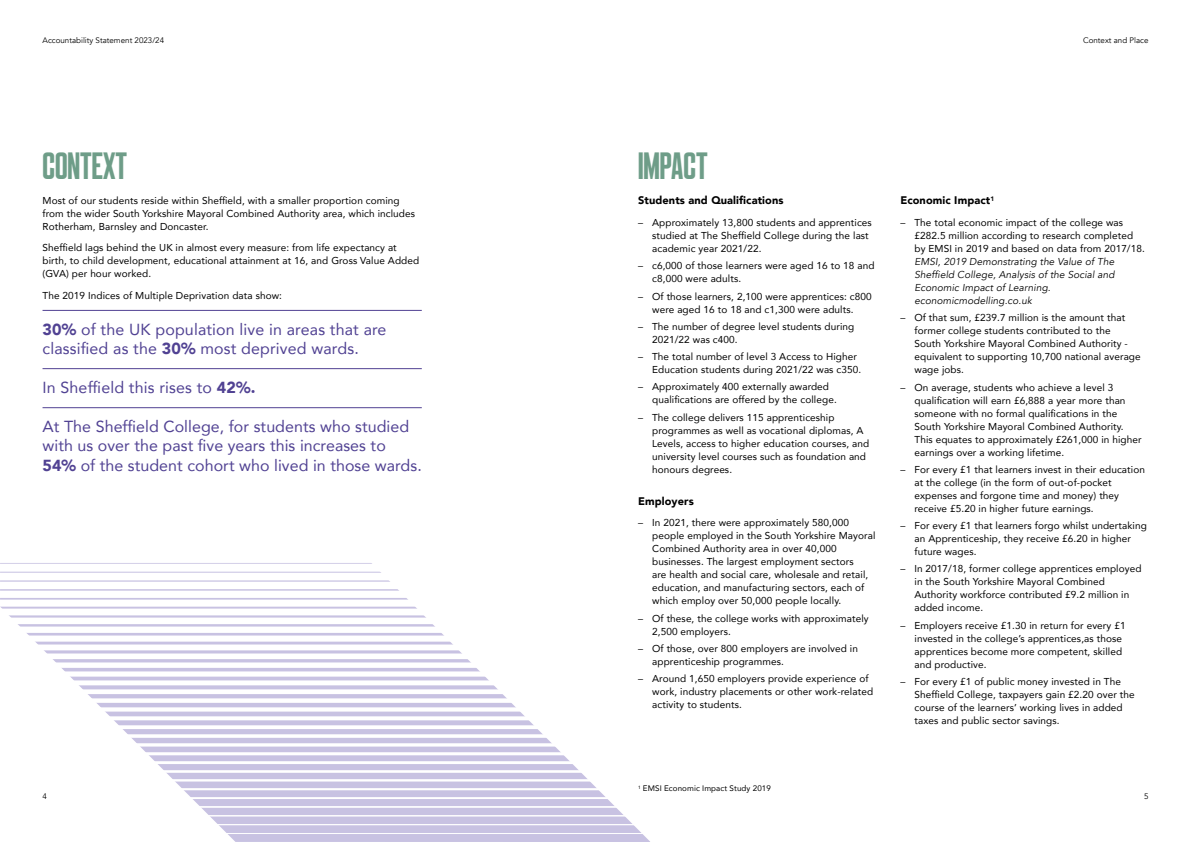
<style>
.page{position:relative;width:1191px;height:842px;background:#fff}
.page>*{position:absolute;margin:0;border:0;box-sizing:border-box;transform-origin:0 0}
.t1{font:300 38px "Beckett";color:#6e9d88}
.t2{font:16px/19.2px "Avenir";letter-spacing:.005em;color:#514293}
.t3{font:900 11px "Avenir";letter-spacing:.01em;color:#000}
.t4{font:10px/13px "Avenir";letter-spacing:.01em;color:#000}
.t5{font:italic 10px/13px "Avenir";letter-spacing:.01em;color:#000}
.t6{font:8px "Avenir";color:#000}
.t7{font:8px "Avenir";letter-spacing:.01em;color:#000}
.s1{font-weight:900}
</style>
<div class="page">
<svg style="left:0;top:563px;width:305px;height:279px"></svg>
<svg style="left:305px;top:563px;width:345px;height:279px"></svg>
<svg style="left:0;top:606px;width:235px;height:236px"></svg>
<hr style="left:43px;top:310px;width:379px;height:1px;background:#514293">
<hr style="left:43px;top:368px;width:379px;height:1px;background:#514293">
<hr style="left:43px;top:407px;width:379px;height:1px;background:#514293">
<p class="t6" style="left:43px;top:35px;width:123px">Accountability Statement 2023/24</p>
<h1 class="t1" style="left:43px;top:146px;width:86px">CONTEXT</h1>
<p class="t4" style="left:43px;top:193px;width:374px">Most of our students reside within Sheffield, with a smaller proportion coming from the wider South Yorkshire Mayoral Combined Authority area, which includes<br>Rotherham, Barnsley and Doncaster.</p>
<p class="t4" style="left:43px;top:241px;width:378px">Sheffield lags behind the UK in almost every measure: from life expectancy at birth, to child development, educational attainment at 16, and Gross Value Added (GVA) per hour worked.</p>
<p class="t4" style="left:43px;top:288px;width:241px">The 2019 Indices of Multiple Deprivation data show:</p>
<h2 class="t2" style="left:43px;top:319px;width:345px"><span class="s1">30%</span> of the UK population live in areas that are classified as the <span class="s1">30%</span> most deprived wards.</h2>
<h2 class="t2" style="left:43px;top:378px;width:215px">In Sheffield this rises to <span class="s1">42%.</span></h2>
<h2 class="t2" style="left:43px;top:417px;width:381px">At The Sheffield College, for students who studied with us over the past five years this increases to<br><span class="s1">54%</span> of the student cohort who lived in those wards.</h2>
<p class="t6" style="left:1083px;top:35px;width:67px">Context and Place</p>
<h1 class="t1" style="left:638px;top:146px;width:71px">IMPACT</h1>
<p class="t3" style="left:638px;top:191px;width:147px">Students and Qualifications</p>
<p class="t4" style="left:652px;top:216px;width:221px;text-indent:-14px">– Approximately 13,800 students and apprentices studied at The Sheffield College during the last academic year 2021/22.</p>
<p class="t4" style="left:652px;top:259px;width:224px;text-indent:-14px">– c6,000 of those learners were aged 16 to 18 and c8,000 were adults.</p>
<p class="t4" style="left:638px;top:289px;width:235px;text-align:center">– Of those learners, 2,100 were apprentices: c800 were aged 16 to 18 and c1,300 were adults.</p>
<p class="t4" style="left:652px;top:319px;width:204px;text-indent:-14px">– The number of degree level students during<br>2021/22 was c400.</p>
<p class="t4" style="left:652px;top:350px;width:210px;text-indent:-14px">– The total number of level 3 Access to Higher<br>Education students during 2021/22 was c350.</p>
<p class="t4" style="left:652px;top:380px;width:186px;text-indent:-14px">– Approximately 400 externally awarded qualifications are offered by the college.</p>
<p class="t4" style="left:652px;top:410px;width:218px;text-indent:-14px">– The college delivers 115 apprenticeship programmes as well as vocational diplomas, A Levels, access to higher education courses, and university level courses such as foundation and honours degrees.</p>
<p class="t3" style="left:638px;top:491px;width:57px">Employers</p>
<p class="t4" style="left:652px;top:516px;width:225px;text-indent:-14px">– In 2021, there were approximately 580,000 people employed in the South Yorkshire Mayoral Combined Authority area in over 40,000 businesses. The largest employment sectors<br>are health and social care, wholesale and retail, education, and manufacturing sectors, each of which employ over 50,000 people locally.</p>
<p class="t4" style="left:652px;top:611px;width:218px;text-indent:-14px">– Of these, the college works with approximately<br>2,500 employers.</p>
<p class="t4" style="left:652px;top:641px;width:207px;text-indent:-14px">– Of those, over 800 employers are involved in apprenticeship programmes.</p>
<p class="t4" style="left:652px;top:672px;width:222px;text-indent:-14px">– Around 1,650 employers provide experience of work, industry placements or other work-related activity to students.</p>
<p class="t3" style="left:900px;top:191px;width:95px">Economic Impact<sup>1</sup></p>
<p class="t4" style="left:914px;top:216px;width:232px;text-indent:-14px">– The total economic impact of the college was £282.5 million according to research completed by EMSI in 2019 and based on data from 2017/18.</p>
<p class="t5" style="left:914px;top:255px;width:202px">EMSI, 2019 Demonstrating the Value of The Sheffield College, Analysis of the Social and Economic Impact of Learning. economicmodelling.co.uk</p>
<p class="t4" style="left:914px;top:311px;width:228px;text-indent:-14px">– Of that sum, £239.7 million is the amount that former college students contributed to the<br>South Yorkshire Mayoral Combined Authority - equivalent to supporting 10,700 national average wage jobs.</p>
<p class="t4" style="left:914px;top:380px;width:229px;text-indent:-14px">– On average, students who achieve a level 3 qualification will earn £6,888 a year more than someone with no formal qualifications in the South Yorkshire Mayoral Combined Authority.<br>This equates to approximately £261,000 in higher earnings over a working lifetime.</p>
<p class="t4" style="left:914px;top:462px;width:232px;text-indent:-14px">– For every £1 that learners invest in their education at the college (in the form of out-of-pocket expenses and forgone time and money) they receive £5.20 in higher future earnings.</p>
<p class="t4" style="left:914px;top:519px;width:234px;text-indent:-14px">– For every £1 that learners forgo whilst undertaking an Apprenticeship, they receive £6.20 in higher future wages.</p>
<p class="t4" style="left:914px;top:562px;width:228px;text-indent:-14px">– In 2017/18, former college apprentices employed in the South Yorkshire Mayoral Combined Authority workforce contributed £9.2 million in added income.</p>
<p class="t4" style="left:914px;top:618px;width:213px;text-indent:-14px">– Employers receive £1.30 in return for every £1 invested in the college’s apprentices,as those apprentices become more competent, skilled and productive.</p>
<p class="t4" style="left:914px;top:674px;width:222px;text-indent:-14px">– For every £1 of public money invested in The Sheffield College, taxpayers gain £2.20 over the course of the learners’ working lives in added taxes and public sector savings.</p>
<p class="t7" style="left:638px;top:782px;width:134px"><sup>1</sup> EMSI Economic Impact Study 2019</p>
<p class="t6" style="left:43px;top:792px;width:6px">4</p>
<p class="t6" style="left:1144px;top:792px;width:6px">5</p>
</div>
